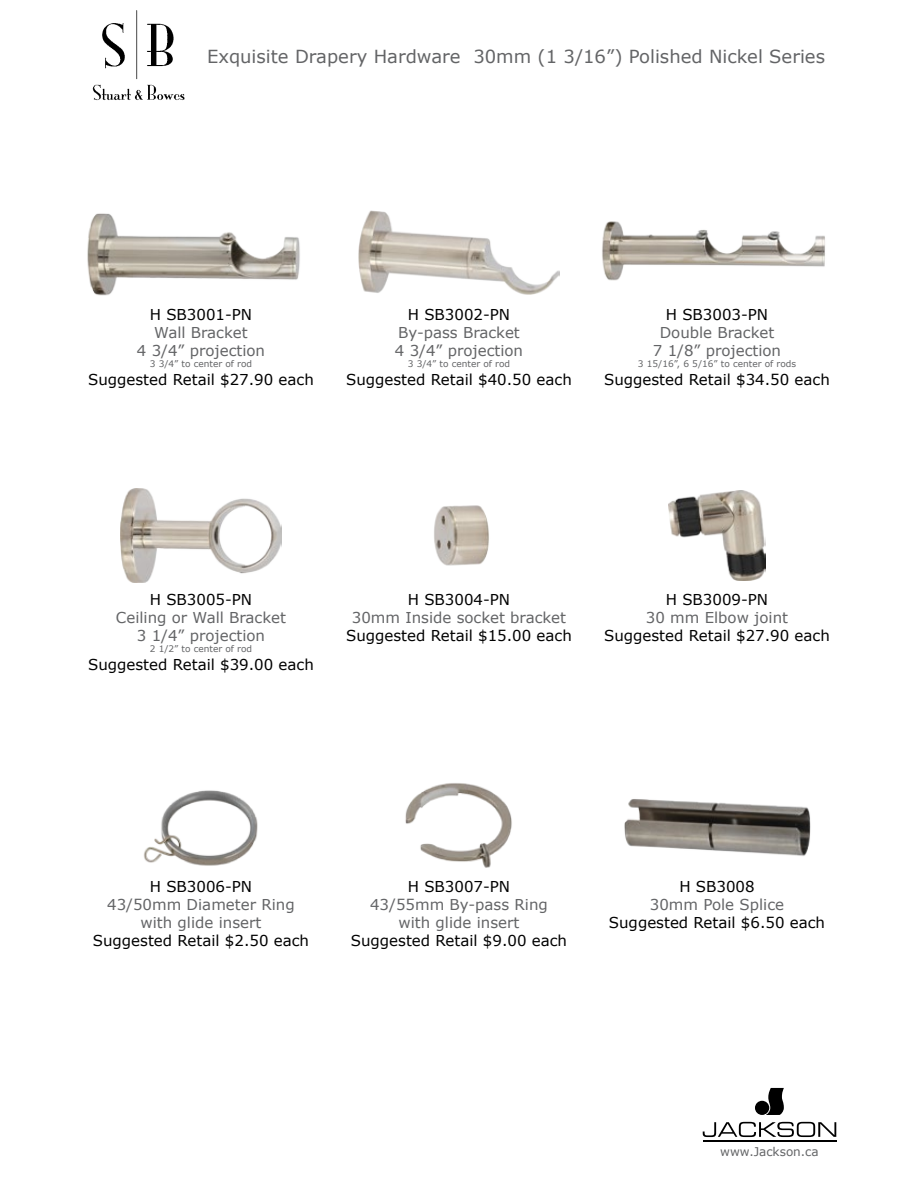
<style>
.page{position:relative;width:918px;height:1188px;background:#fff}
.page>*{position:absolute;margin:0;border:0;box-sizing:border-box;transform-origin:0 0}
.t1{font:18px "Verdana";color:#636466}
.t2{font:15px "Verdana";color:#000}
.t3{font:15px/18px "Verdana";color:#636466;text-align:center}
.t4{font:12px "Verdana";color:#636466}
.t5{font:9px "Verdana";color:#636466}
</style>
<div class="page">
<svg style="left:703px;top:1122px;width:133px;height:15px"></svg>
<hr style="left:704px;top:1140px;width:133px;height:2px;background:#000">
<svg style="left:755px;top:1088px;width:29px;height:27px"></svg>
<img style="left:92px;top:10px;width:93px;height:91px">
<img style="left:87px;top:213px;width:213px;height:83px">
<img style="left:602px;top:221px;width:223px;height:60px">
<img style="left:405px;top:783px;width:107px;height:85px">
<img style="left:143px;top:790px;width:115px;height:76px">
<img style="left:669px;top:491px;width:96px;height:90px">
<img style="left:624px;top:799px;width:187px;height:57px">
<img style="left:358px;top:210px;width:202px;height:85px">
<img style="left:434px;top:505px;width:55px;height:61px">
<img style="left:121px;top:489px;width:160px;height:94px">
<p class="t1" style="left:207px;top:44px;width:620px">Exquisite Drapery Hardware 30mm (1 3/16”) Polished Nickel Series</p>
<p class="t2" style="left:150px;top:305px;width:104px">H SB3001-PN</p>
<p class="t3" style="left:137px;top:324px;width:130px">Wall Bracket<br>4 3/4” projection</p>
<p class="t5" style="left:150px;top:358px;width:104px">3 3/4” to center of rod</p>
<p class="t2" style="left:88px;top:370px;width:227px">Suggested Retail $27.90 each</p>
<p class="t2" style="left:408px;top:305px;width:104px">H SB3002-PN</p>
<p class="t3" style="left:395px;top:324px;width:130px;text-align:left">By-pass Bracket<br>4 3/4” projection</p>
<p class="t5" style="left:408px;top:358px;width:104px">3 3/4” to center of rod</p>
<p class="t2" style="left:346px;top:370px;width:227px">Suggested Retail $40.50 each</p>
<p class="t2" style="left:666px;top:305px;width:104px">H SB3003-PN</p>
<p class="t3" style="left:653px;top:324px;width:130px">Double Bracket<br>7 1/8” projection</p>
<p class="t5" style="left:638px;top:358px;width:160px">3 15/16”, 6 5/16” to center of rods</p>
<p class="t2" style="left:604px;top:370px;width:227px">Suggested Retail $34.50 each</p>
<p class="t2" style="left:150px;top:590px;width:104px">H SB3005-PN</p>
<p class="t3" style="left:116px;top:609px;width:172px">Ceiling or Wall Bracket<br>3 1/4” projection</p>
<p class="t5" style="left:150px;top:643px;width:104px">2 1/2” to center of rod</p>
<p class="t2" style="left:88px;top:655px;width:227px">Suggested Retail $39.00 each</p>
<p class="t2" style="left:408px;top:590px;width:104px">H SB3004-PN</p>
<p class="t3" style="left:352px;top:609px;width:216px">30mm Inside socket bracket</p>
<p class="t2" style="left:346px;top:626px;width:227px">Suggested Retail $15.00 each</p>
<p class="t2" style="left:666px;top:590px;width:104px">H SB3009-PN</p>
<p class="t3" style="left:646px;top:609px;width:144px">30 mm Elbow joint</p>
<p class="t2" style="left:604px;top:626px;width:227px">Suggested Retail $27.90 each</p>
<p class="t2" style="left:150px;top:876px;width:104px">H SB3006-PN</p>
<p class="t3" style="left:107px;top:895px;width:189px">43/50mm Diameter Ring with glide insert</p>
<p class="t2" style="left:93px;top:930px;width:218px">Suggested Retail $2.50 each</p>
<p class="t2" style="left:408px;top:876px;width:104px">H SB3007-PN</p>
<p class="t3" style="left:370px;top:895px;width:179px">43/55mm By-pass Ring with glide insert</p>
<p class="t2" style="left:351px;top:930px;width:218px">Suggested Retail $9.00 each</p>
<p class="t2" style="left:679px;top:876px;width:77px">H SB3008</p>
<p class="t3" style="left:650px;top:895px;width:136px">30mm Pole Splice</p>
<p class="t2" style="left:609px;top:912px;width:218px">Suggested Retail $6.50 each</p>
<p class="t4" style="left:720px;top:1144px;width:100px">www.Jackson.ca</p>
</div>
